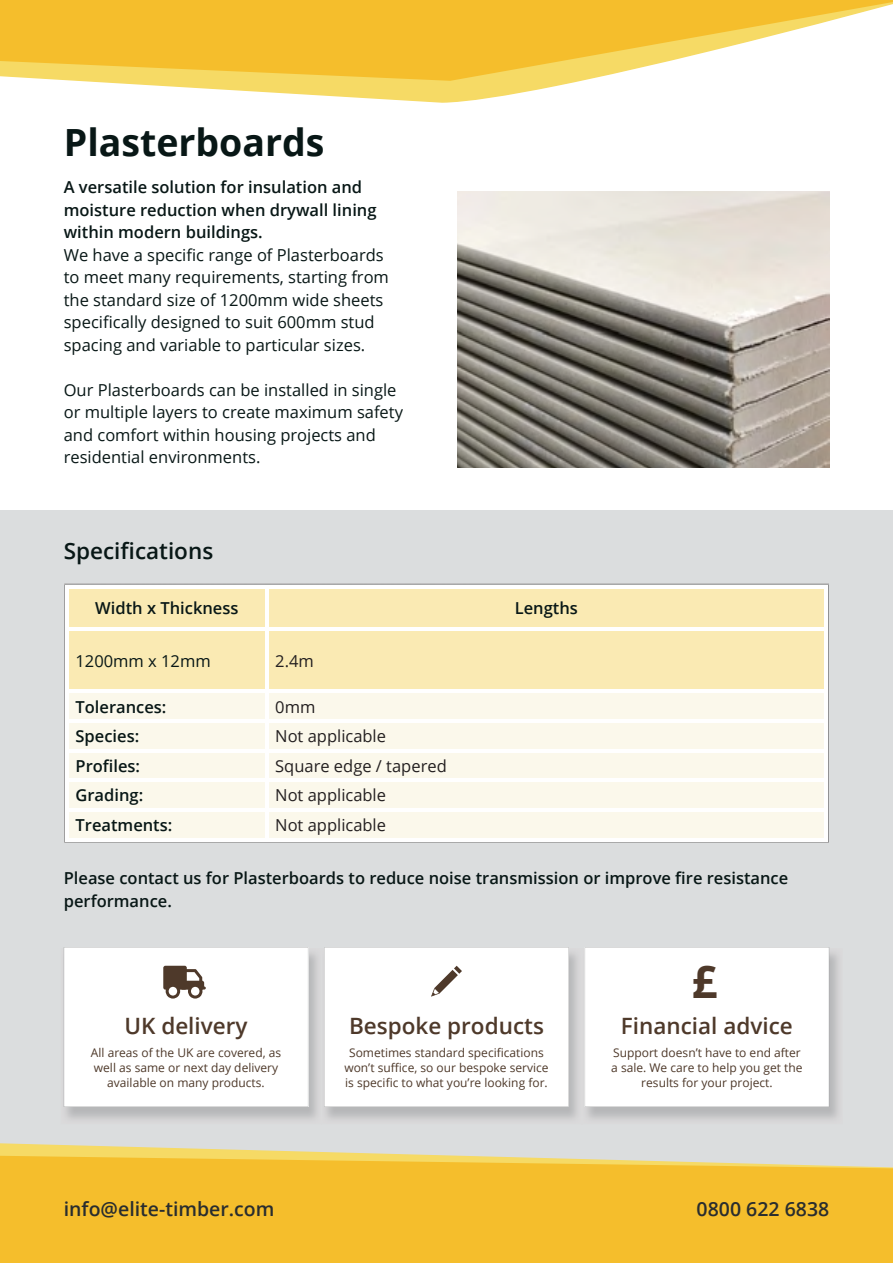
<style>
.page{position:relative;width:893px;height:1263px;background:#fff}
.page>*{position:absolute;margin:0;border:0;box-sizing:border-box;transform-origin:0 0}
.t1{font:700 45px "Open Sans";color:#4e392a}
.t2{font:700 37.5px "Open Sans";color:#081716}
.t3{font:600 22.5px "Open Sans";color:#4e392a}
.t4{font:600 22.5px "Open Sans";color:#081716}
.t5{font:600 19.5px "Open Sans";color:#292d2f}
.t6{font:16.5px/22.5px "Open Sans";color:#081716}
.t7{font:600 16.5px/22.5px "Open Sans";color:#081716}
.t8{font:16.5px "Open Sans";color:#231f20}
.t9{font:12px/15px "Open Sans";color:#4e392a;text-align:center}
</style>
<div class="page">
<div style="left:0;top:510px;width:893px;height:753px;background:#dbddde"></div>
<div style="left:69px;top:588px;width:755px;height:101px;background:#faeab3"></div>
<div style="left:69px;top:693px;width:755px;height:145px;background:#fbf8eb"></div>
<hr style="left:65px;top:585px;width:202px;height:3px;background:#fff">
<hr style="left:65px;top:588px;width:4px;height:41px;background:#fff">
<hr style="left:267px;top:585px;width:561px;height:3px;background:#fff">
<hr style="left:824px;top:588px;width:4px;height:41px;background:#fff">
<hr style="left:65px;top:629px;width:4px;height:62px;background:#fff">
<hr style="left:824px;top:629px;width:4px;height:62px;background:#fff">
<hr style="left:65px;top:691px;width:4px;height:30px;background:#fff">
<hr style="left:824px;top:691px;width:4px;height:30px;background:#fff">
<hr style="left:65px;top:721px;width:4px;height:30px;background:#fff">
<hr style="left:824px;top:721px;width:4px;height:30px;background:#fff">
<hr style="left:65px;top:751px;width:4px;height:29px;background:#fff">
<hr style="left:824px;top:751px;width:4px;height:29px;background:#fff">
<hr style="left:65px;top:780px;width:4px;height:28px;background:#fff">
<hr style="left:824px;top:780px;width:4px;height:28px;background:#fff">
<hr style="left:65px;top:808px;width:202px;height:4px;background:#fff">
<hr style="left:65px;top:812px;width:4px;height:26px;background:#fff">
<hr style="left:267px;top:808px;width:561px;height:4px;background:#fff">
<hr style="left:824px;top:812px;width:4px;height:26px;background:#fff">
<hr style="left:65px;top:838px;width:202px;height:3px;background:#fff">
<hr style="left:267px;top:838px;width:561px;height:3px;background:#fff">
<hr style="left:265px;top:588px;width:4px;height:39px;background:#fff">
<hr style="left:69px;top:627px;width:198px;height:4px;background:#fff">
<hr style="left:267px;top:627px;width:557px;height:4px;background:#fff">
<hr style="left:265px;top:631px;width:4px;height:58px;background:#fff">
<hr style="left:69px;top:689px;width:198px;height:4px;background:#fff">
<hr style="left:267px;top:689px;width:557px;height:4px;background:#fff">
<hr style="left:265px;top:693px;width:4px;height:26px;background:#fff">
<hr style="left:69px;top:719px;width:198px;height:4px;background:#fff">
<hr style="left:267px;top:719px;width:557px;height:4px;background:#fff">
<hr style="left:265px;top:723px;width:4px;height:26px;background:#fff">
<hr style="left:69px;top:749px;width:198px;height:3px;background:#fff">
<hr style="left:267px;top:749px;width:557px;height:3px;background:#fff">
<hr style="left:265px;top:752px;width:4px;height:26px;background:#fff">
<hr style="left:69px;top:778px;width:198px;height:4px;background:#fff">
<hr style="left:267px;top:778px;width:557px;height:4px;background:#fff">
<hr style="left:265px;top:782px;width:4px;height:26px;background:#fff">
<hr style="left:265px;top:812px;width:4px;height:26px;background:#fff">
<img style="left:457px;top:191px;width:372px;height:277px">
<div style="left:585px;top:947px;width:244px;height:160px;background:#fff"></div>
<div style="left:324px;top:947px;width:245px;height:160px;background:#fff"></div>
<div style="left:64px;top:947px;width:244px;height:160px;background:#fff"></div>
<svg style="left:0;top:1146px;width:893px;height:117px;background:#f2c23d"></svg>
<svg style="left:80px;top:81px;width:500px;height:22px"></svg>
<svg style="left:0;top:0;width:893px;height:81px;fill:#f5be2c"></svg>
<h2 class="t2" style="left:64px;top:116px;width:262px">Plasterboards</h2>
<p class="t7" style="left:64px;top:176px;width:314px">A versatile solution for insulation and moisture reduction when drywall lining within modern buildings.</p>
<p class="t6" style="left:64px;top:243px;width:327px">We have a specific range of Plasterboards to meet many requirements, starting from the standard size of 1200mm wide sheets specifically designed to suit 600mm stud spacing and variable to particular sizes.</p>
<p class="t6" style="left:64px;top:378px;width:341px">Our Plasterboards can be installed in single or multiple layers to create maximum safety and comfort within housing projects and residential environments.</p>
<h3 class="t4" style="left:64px;top:536px;width:151px">Specifications</h3>
<p class="t7" style="left:95px;top:597px;width:145px">Width x Thickness</p>
<p class="t7" style="left:515px;top:597px;width:65px">Lengths</p>
<p class="t6" style="left:76px;top:649px;width:137px">1200mm x 12mm</p>
<p class="t8" style="left:275px;top:649px;width:40px">2.4m</p>
<p class="t7" style="left:76px;top:695px;width:92px">Tolerances:</p>
<p class="t8" style="left:275px;top:695px;width:42px">0mm</p>
<p class="t7" style="left:76px;top:725px;width:65px">Species:</p>
<p class="t8" style="left:275px;top:725px;width:112px">Not applicable</p>
<p class="t7" style="left:76px;top:754px;width:66px">Profiles:</p>
<p class="t8" style="left:275px;top:754px;width:173px">Square edge / tapered</p>
<p class="t7" style="left:76px;top:784px;width:69px">Grading:</p>
<p class="t8" style="left:275px;top:784px;width:112px">Not applicable</p>
<p class="t7" style="left:76px;top:813px;width:98px">Treatments:</p>
<p class="t8" style="left:275px;top:814px;width:112px">Not applicable</p>
<p class="t7" style="left:64px;top:867px;width:726px">Please contact us for Plasterboards to reduce noise transmission or improve fire resistance performance.</p>
<h3 class="t3" style="left:124px;top:1010px;width:125px">UK delivery</h3>
<p class="t9" style="left:91px;top:1045px;width:192px">All areas of the UK are covered, as well as same or next day delivery available on many products.</p>
<h3 class="t3" style="left:349px;top:1010px;width:196px">Bespoke products</h3>
<p class="t9" style="left:344px;top:1045px;width:206px">Sometimes standard specifications won’t suffice, so our bespoke service is specific to what you’re looking for.</p>
<h1 class="t1" style="left:692px;top:949px;width:27px">£</h1>
<h3 class="t3" style="left:621px;top:1010px;width:173px">Financial advice</h3>
<p class="t9" style="left:611px;top:1045px;width:193px">Support doesn’t have to end after a sale. We care to help you get the results for your project.</p>
<p class="t5" style="left:64px;top:1196px;width:212px">info@elite-timber.com</p>
<p class="t5" style="left:697px;top:1196px;width:134px">0800 622 6838</p>
</div>
